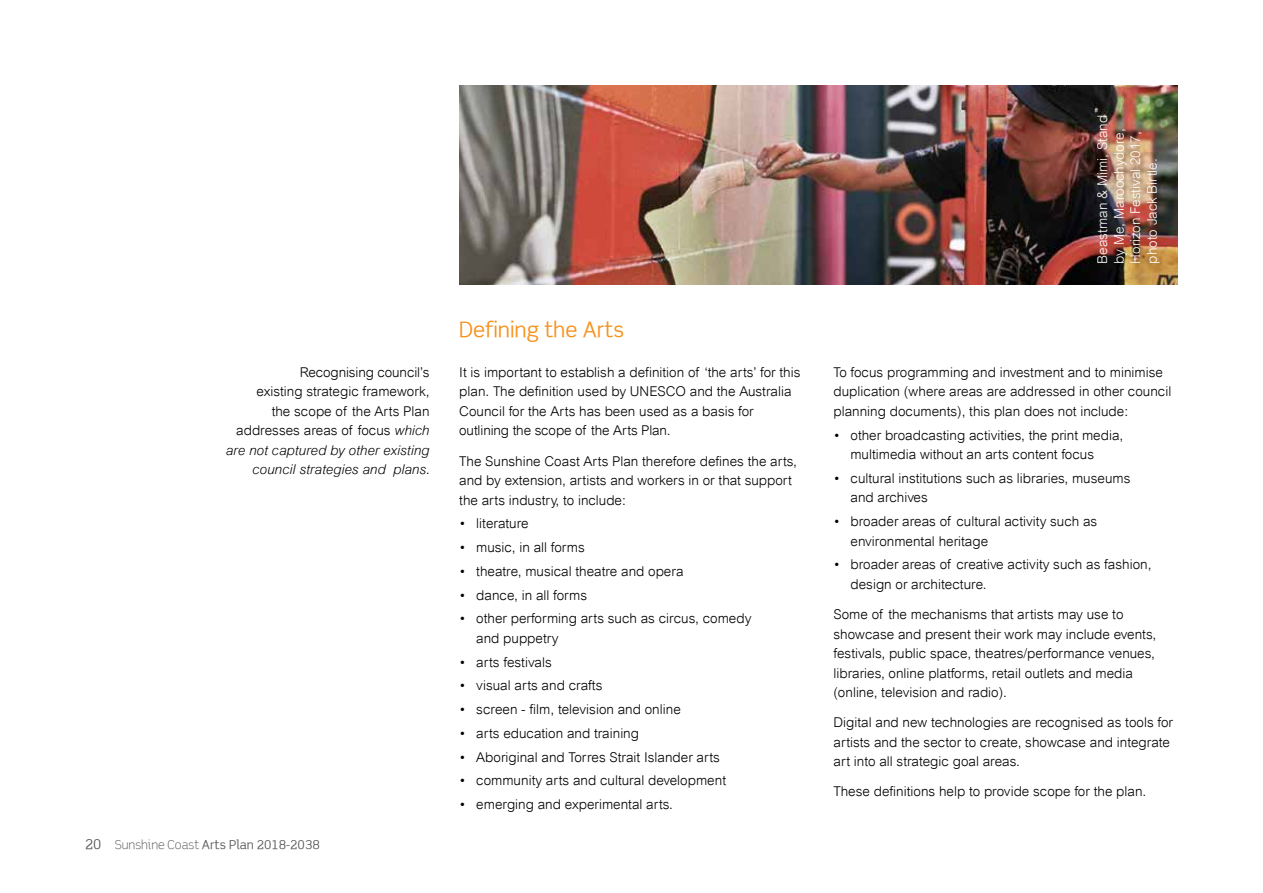
<style>
.page{position:relative;width:1263px;height:893px;background:#fff}
.page>*{position:absolute;margin:0;border:0;box-sizing:border-box;transform-origin:0 0}
.t1{font:21px "Scene";color:#f7921e}
.t2{font:300 13.5px/19.5px "Arial";color:#000}
.t3{font:300 13.5px/16.5px "Arial";color:#fff}
.t4{font:12.15px "Scene Alt";color:#58595b}
.s1{font-style:italic}
.s2{font-size:13.5px}
.s3{font-weight:300}
</style>
<div class="page">
<img style="left:459px;top:85px;width:719px;height:200px">
<h1 class="t1" style="left:459px;top:316px;width:167px">Defining the Arts</h1>
<p class="t2" style="left:226px;top:362px;width:205px;text-align:right">Recognising council’s<br>existing strategic framework,<br>the scope of the Arts Plan addresses areas of focus <span class="s1">which are not captured by other existing council strategies and plans.</span></p>
<p class="t2" style="left:459px;top:362px;width:343px">It is important to establish a definition of ‘the arts’ for this plan. The definition used by UNESCO and the Australia Council for the Arts has been used as a basis for outlining the scope of the Arts Plan.</p>
<p class="t2" style="left:459px;top:451px;width:339px">The Sunshine Coast Arts Plan therefore defines the arts, and by extension, artists and workers in or that support the arts industry, to include:</p>
<p class="t2" style="left:459px;top:514px;width:71px">• literature</p>
<p class="t2" style="left:459px;top:537px;width:127px">• music, in all forms</p>
<p class="t2" style="left:459px;top:561px;width:226px">• theatre, musical theatre and opera</p>
<p class="t2" style="left:459px;top:585px;width:130px">• dance, in all forms</p>
<p class="t2" style="left:476px;top:609px;width:277px;text-indent:-17px">• other performing arts such as circus, comedy and puppetry</p>
<p class="t2" style="left:459px;top:652px;width:94px">• arts festivals</p>
<p class="t2" style="left:459px;top:676px;width:145px">• visual arts and crafts</p>
<p class="t2" style="left:459px;top:699px;width:223px">• screen - film, television and online</p>
<p class="t2" style="left:459px;top:723px;width:181px">• arts education and training</p>
<p class="t2" style="left:459px;top:747px;width:262px">• Aboriginal and Torres Strait Islander arts</p>
<p class="t2" style="left:459px;top:771px;width:268px">• community arts and cultural development</p>
<p class="t2" style="left:459px;top:794px;width:215px">• emerging and experimental arts.</p>
<p class="t4" style="left:85px;top:837px;width:236px"><span class="s2">20</span> <span class="s3">Sunshine Coast</span> Arts Plan 2018-2038</p>
<p class="t3" style="left:1094px;top:264px;width:150px;rotate:-90deg">Beastman &amp; Mimi, Stand by Me, Maroochydore,<br>Horizon Festival 2017, photo Jack Birtle.</p>
<p class="t2" style="left:833px;top:362px;width:339px">To focus programming and investment and to minimise duplication (where areas are addressed in other council planning documents), this plan does not include:</p>
<p class="t2" style="left:850px;top:425px;width:274px;text-indent:-17px">• other broadcasting activities, the print media, multimedia without an arts content focus</p>
<p class="t2" style="left:850px;top:468px;width:281px;text-indent:-17px">• cultural institutions such as libraries, museums and archives</p>
<p class="t2" style="left:850px;top:512px;width:248px;text-indent:-17px">• broader areas of cultural activity such as environmental heritage</p>
<p class="t2" style="left:850px;top:555px;width:302px;text-indent:-17px">• broader areas of creative activity such as fashion, design or architecture.</p>
<p class="t2" style="left:833px;top:605px;width:324px">Some of the mechanisms that artists may use to showcase and present their work may include events, festivals, public space, theatres/performance venues, libraries, online platforms, retail outlets and media (online, television and radio).</p>
<p class="t2" style="left:833px;top:713px;width:341px">Digital and new technologies are recognised as tools for artists and the sector to create, showcase and integrate art into all strategic goal areas.</p>
<p class="t2" style="left:833px;top:782px;width:314px">These definitions help to provide scope for the plan.</p>
</div>
